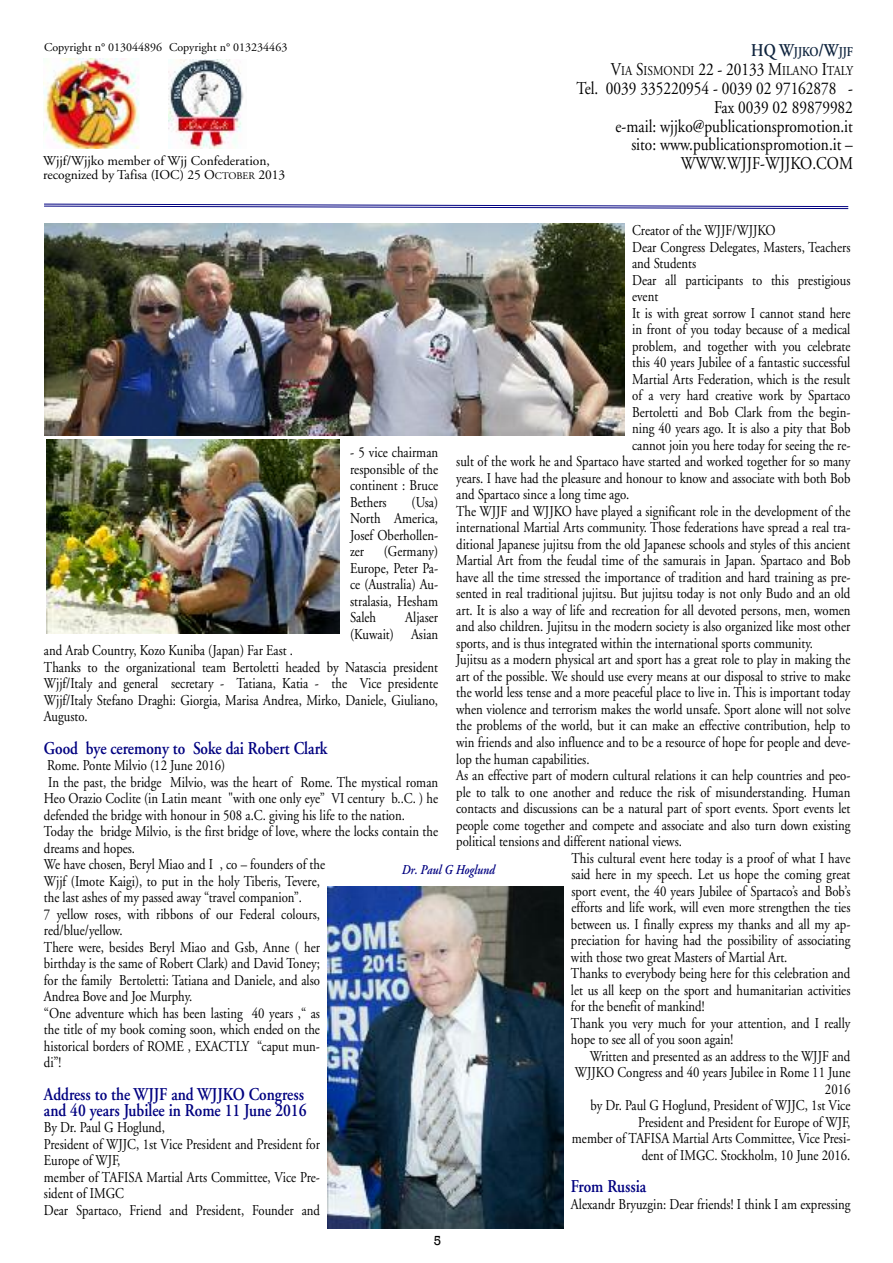
<style>
.page{position:relative;width:893px;height:1263px;background:#fff}
.page>*{position:absolute;margin:0;border:0;box-sizing:border-box;transform-origin:0 0}
.t1{font:18px/18.9px "Adobe Garamond";color:#000;text-align:right;scale:.85 1}
.t2{font:600 18px/16px "Adobe Garamond";color:#000080;scale:.85 1}
.t3{font:15px/16.5px "Adobe Garamond";color:#000;text-align:justify;scale:.85 1}
.t4{font:13.5px/14.4px "Adobe Garamond";color:#000}
.t5{font:13.5px/18.9px "Adobe Garamond";color:#000;text-align:right;scale:.85 1}
.t6{font:italic 600 13.5px "Adobe Garamond";color:#000080;scale:.85 1}
.t7{font:13.5px "Rockwell";color:#000}
.t8{font:12px "Adobe Garamond";color:#000}
.s1{font-size:10.2px}
.s2{font-weight:600;font-size:18px;color:#0f243e}
.s3{font-weight:600;color:#0f243e}
.s4{font-size:18px}
</style>
<div class="page">
<img style="left:43px;top:59px;width:96px;height:90px">
<svg style="left:44px;top:203px;width:805px;height:7px"></svg>
<img style="left:168px;top:60px;width:76px;height:88px">
<img style="left:47px;top:440px;width:293px;height:193px">
<img style="left:44px;top:224px;width:581px;height:211px">
<img style="left:327px;top:887px;width:236px;height:341px">
<p class="t8" style="left:44px;top:43px;width:120px">Copyright n° 013044896</p>
<p class="t8" style="left:169px;top:43px;width:120px">Copyright n° 013234463</p>
<p class="t4" style="left:43px;top:155px;width:244px">Wjjf/Wjjko member of Wjj Confederation, recognized by Tafisa (IOC) 25 O<span class="s1">CTOBER</span> 2013</p>
<p class="t5" style="left:611px;top:43px;width:286px"><span class="s2">HQ W</span><span class="s3">JJKO</span><span class="s2">/W</span><span class="s3">JJF<br></span><span class="s4">V</span>IA <span class="s4">S</span>ISMONDI <span class="s4">22 - 20133 M</span>ILANO <span class="s4">I</span>TALY</p>
<p class="t1" style="left:576px;top:80px;width:327px">Tel. 0039 335220954 - 0039 02 97162878 -<br>Fax 0039 02 89879982<br>e-mail: wjjko@publicationspromotion.it<br>sito: www.publicationspromotion.it –<br>WWW.WJJF-WJJKO.COM</p>
<p class="t3" style="left:632px;top:224px;width:170px">Creator of the WJJF/WJJKO</p>
<p class="t3" style="left:632px;top:240px;width:258px">Dear Congress Delegates, Masters, Teachers</p>
<p class="t3" style="left:632px;top:257px;width:77px">and Students</p>
<p class="t3" style="left:632px;top:273px;width:258px">Dear all participants to this prestigious</p>
<p class="t3" style="left:632px;top:290px;width:32px">event</p>
<p class="t3" style="left:632px;top:306px;width:258px">It is with great sorrow I cannot stand here</p>
<p class="t3" style="left:632px;top:323px;width:258px">in front of you today because of a medical</p>
<p class="t3" style="left:632px;top:339px;width:258px">problem, and together with you celebrate</p>
<p class="t3" style="left:632px;top:356px;width:258px">this 40 years Jubilee of a fantastic successful</p>
<p class="t3" style="left:632px;top:372px;width:258px">Martial Arts Federation, which is the result</p>
<p class="t3" style="left:632px;top:389px;width:258px">of a very hard creative work by Spartaco</p>
<p class="t3" style="left:632px;top:405px;width:258px">Bertoletti and Bob Clark from the begin-</p>
<p class="t3" style="left:632px;top:422px;width:258px">ning 40 years ago. It is also a pity that Bob</p>
<p class="t3" style="left:632px;top:438px;width:258px">cannot join you here today for seeing the re-</p>
<p class="t3" style="left:456px;top:455px;width:465px">sult of the work he and Spartaco have started and worked together for so many</p>
<p class="t3" style="left:456px;top:471px;width:465px">years. I have had the pleasure and honour to know and associate with both Bob</p>
<p class="t3" style="left:456px;top:488px;width:205px">and Spartaco since a long time ago.</p>
<p class="t3" style="left:456px;top:504px;width:465px">The WJJF and WJJKO have played a significant role in the development of the</p>
<p class="t3" style="left:456px;top:521px;width:465px">international Martial Arts community. Those federations have spread a real tra-</p>
<p class="t3" style="left:456px;top:537px;width:465px">ditional Japanese jujitsu from the old Japanese schools and styles of this ancient</p>
<p class="t3" style="left:456px;top:554px;width:465px">Martial Art from the feudal time of the samurais in Japan. Spartaco and Bob</p>
<p class="t3" style="left:456px;top:570px;width:465px">have all the time stressed the importance of tradition and hard training as pre-</p>
<p class="t3" style="left:456px;top:587px;width:465px">sented in real traditional jujitsu. But jujitsu today is not only Budo and an old</p>
<p class="t3" style="left:456px;top:603px;width:465px">art. It is also a way of life and recreation for all devoted persons, men, women</p>
<p class="t3" style="left:456px;top:620px;width:465px">and also children. Jujitsu in the modern society is also organized like most other</p>
<p class="t3" style="left:456px;top:636px;width:421px">sports, and is thus integrated within the international sports community.</p>
<p class="t3" style="left:456px;top:653px;width:465px">Jujitsu as a modern physical art and sport has a great role to play in making the</p>
<p class="t3" style="left:456px;top:669px;width:465px">art of the possible. We should use every means at our disposal to strive to make</p>
<p class="t3" style="left:456px;top:686px;width:465px">the world less tense and a more peaceful place to live in. This is important today</p>
<p class="t3" style="left:456px;top:702px;width:465px">when violence and terrorism makes the world unsafe. Sport alone will not solve</p>
<p class="t3" style="left:456px;top:719px;width:465px">the problems of the world, but it can make an effective contribution, help to</p>
<p class="t3" style="left:456px;top:735px;width:465px">win friends and also influence and to be a resource of hope for people and deve-</p>
<p class="t3" style="left:456px;top:752px;width:158px">lop the human capabilities.</p>
<p class="t3" style="left:456px;top:768px;width:465px">As an effective part of modern cultural relations it can help countries and peo-</p>
<p class="t3" style="left:456px;top:785px;width:465px">ple to talk to one another and reduce the risk of misunderstanding. Human</p>
<p class="t3" style="left:456px;top:801px;width:465px">contacts and discussions can be a natural part of sport events. Sport events let</p>
<p class="t3" style="left:456px;top:818px;width:465px">people come together and compete and associate and also turn down existing</p>
<p class="t3" style="left:456px;top:834px;width:267px">political tensions and different national views.</p>
<p class="t3" style="left:571px;top:851px;width:330px">This cultural event here today is a proof of what I have</p>
<p class="t3" style="left:571px;top:867px;width:330px">said here in my speech. Let us hope the coming great</p>
<p class="t3" style="left:571px;top:884px;width:330px">sport event, the 40 years Jubilee of Spartaco’s and Bob’s</p>
<p class="t3" style="left:571px;top:900px;width:330px">efforts and life work, will even more strengthen the ties</p>
<p class="t3" style="left:571px;top:917px;width:330px">between us. I finally express my thanks and all my ap-</p>
<p class="t3" style="left:571px;top:933px;width:330px">preciation for having had the possibility of associating</p>
<p class="t3" style="left:571px;top:950px;width:256px">with those two great Masters of Martial Art.</p>
<p class="t3" style="left:571px;top:966px;width:330px">Thanks to everybody being here for this celebration and</p>
<p class="t3" style="left:571px;top:983px;width:330px">let us all keep on the sport and humanitarian activities</p>
<p class="t3" style="left:571px;top:999px;width:159px">for the benefit of mankind!</p>
<p class="t3" style="left:571px;top:1016px;width:330px">Thank you very much for your attention, and I really</p>
<p class="t3" style="left:571px;top:1032px;width:193px">hope to see all of you soon again!</p>
<p class="t3" style="left:590px;top:1049px;width:308px">Written and presented as an address to the WJJF and</p>
<p class="t3" style="left:575px;top:1065px;width:326px">WJJKO Congress and 40 years Jubilee in Rome 11 June</p>
<p class="t3" style="left:825px;top:1082px;width:31px">2016</p>
<p class="t3" style="left:590px;top:1098px;width:307px">by Dr. Paul G Hoglund, President of WJJC, 1st Vice</p>
<p class="t3" style="left:638px;top:1115px;width:251px">President and President for Europe of WJF,</p>
<p class="t3" style="left:572px;top:1131px;width:329px">member of TAFISA Martial Arts Committee, Vice Presi-</p>
<p class="t3" style="left:642px;top:1148px;width:247px">dent of IMGC. Stockholm, 10 June 2016.</p>
<p class="t2" style="left:571px;top:1180px;width:90px">From Russia</p>
<p class="t3" style="left:571px;top:1197px;width:330px">Alexandr Bryuzgin: Dear friends! I think I am expressing</p>
<p class="t3" style="left:350px;top:445px;width:105px">- 5 vice chairman responsible of the continent : Bruce Bethers</p>
<p class="t3" style="left:350px;top:495px;width:105px;text-indent:61px">(Usa)<br>North America, Josef Oberhollen&shy;zer</p>
<p class="t3" style="left:350px;top:544px;width:105px;text-indent:34px">(Germany)<br>Europe, Peter Pa&shy;ce (Australia) Au&shy;stralasia, Hesham Saleh</p>
<p class="t3" style="left:350px;top:610px;width:105px;text-align:right">Aljaser<br>(Kuwait) Asian</p>
<p class="t3" style="left:44px;top:643px;width:465px;text-align:left">and Arab Country, Kozo Kuniba (Japan) Far East .<br>Thanks to the organizational team Bertoletti headed by Natascia president Wjjf/Italy and general secretary - Tatiana, Katia - the Vice presidente Wjjf/Italy Stefano Draghi: Giorgia, Marisa Andrea, Mirko, Daniele, Giuliano, Augusto.</p>
<p class="t2" style="left:44px;top:741px;width:335px">Good bye ceremony to Soke dai Robert Clark</p>
<p class="t3" style="left:44px;top:758px;width:465px;text-align:left">Rome. Ponte Milvio (12 June 2016)<br>In the past, the bridge Milvio, was the heart of Rome. The mystical roman Heo Orazio Coclite (in Latin meant "with one only eye” VI century b..C. ) he defended the bridge with honour in 508 a.C. giving his life to the nation.<br>Today the bridge Milvio, is the first bridge of love, where the locks contain the dreams and hopes.<br>We have chosen, Beryl Miao and I , co – founders of the<br>Wjjf (Imote Kaigi), to put in the holy Tiberis, Tevere,<br>the last ashes of my passed away “travel companion”.<br>7 yellow roses, with ribbons of our Federal colours,<br>red/blue/yellow.<br>There were, besides Beryl Miao and Gsb, Anne ( her<br>birthday is the same of Robert Clark) and David Toney;<br>for the family Bertoletti: Tatiana and Daniele, and also<br>Andrea Bove and Joe Murphy.<br>“One adventure which has been lasting 40 years ,“ as<br>the title of my book coming soon, which ended on the<br>historical borders of ROME , EXACTLY “caput mun-<br>di”!</p>
<p class="t2" style="left:44px;top:1087px;width:310px">Address to the WJJF and WJJKO Congress and 40 years Jubilee in Rome 11 June 2016</p>
<p class="t3" style="left:44px;top:1120px;width:326px;text-align:left">By Dr. Paul G Hoglund,<br>President of WJJC, 1st Vice President and President for Europe of WJF,<br>member of TAFISA Martial Arts Committee, Vice Pre&shy;sident of IMGC<br>Dear Spartaco, Friend and President, Founder and</p>
<p class="t6" style="left:402px;top:864px;width:111px">Dr. Paul G Hoglund</p>
<p class="t7" style="left:434px;top:1232px;width:9px">5</p>
</div>
